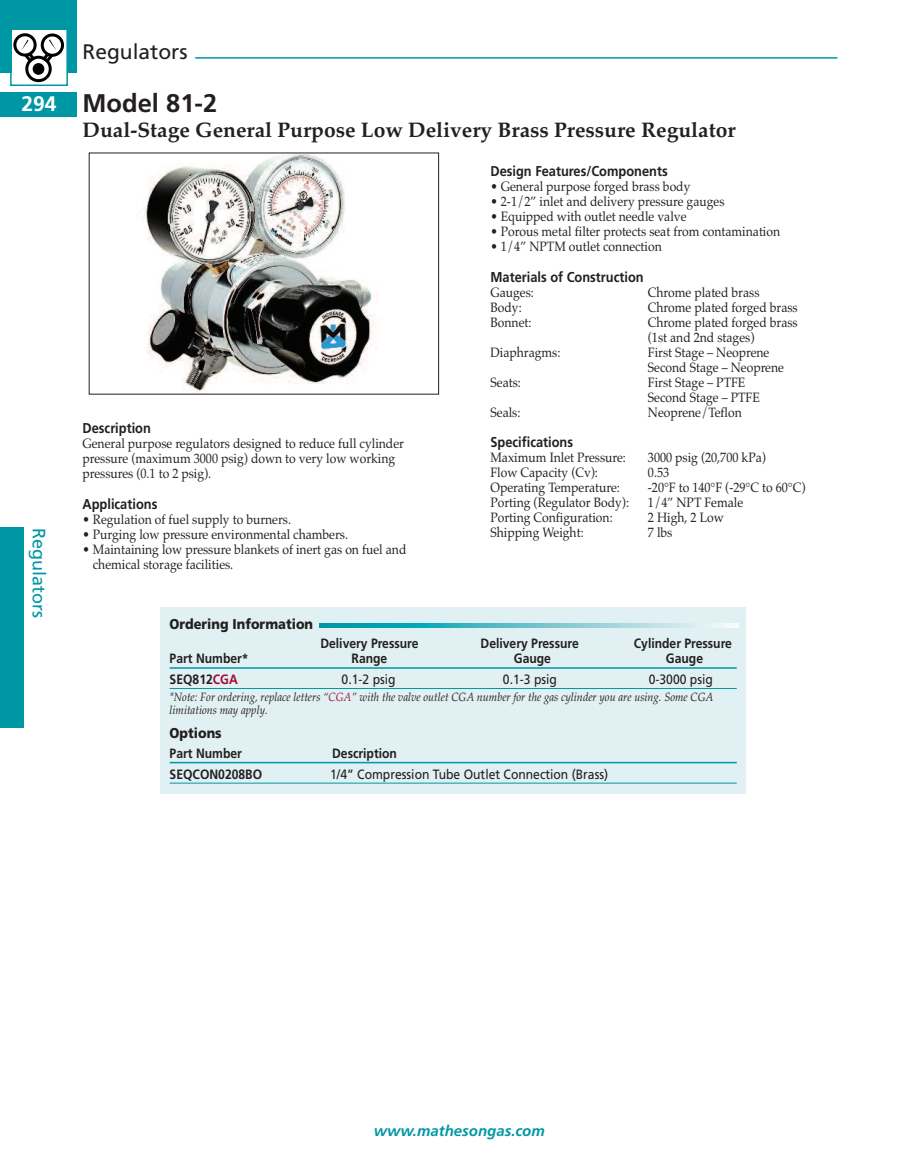
<style>
.page{position:relative;width:905px;height:1175px;background:#fff}
.page>*{position:absolute;margin:0;border:0;box-sizing:border-box;transform-origin:0 0}
.t1{font:700 25.5px "Frutiger";color:#231f20}
.t2{font:700 21px "Palatino";color:#231f20}
.t3{font:21px "Frutiger";color:#231f20}
.t4{font:700 21px "Frutiger";color:#fff}
.t5{font:18px "Frutiger";color:#0097a4}
.t6{font:italic 700 15px "Frutiger";color:#0097a4}
.t7{font:700 14.25px "Frutiger";color:#231f20;scale:.9 1}
.t8{font:900 14.25px "Frutiger";color:#231f20;scale:.9 1}
.t9{font:13.5px/15px "Palatino";color:#231f20;scale:.9 1}
.t10{font:700 13.5px "Frutiger";color:#231f20;scale:.9 1}
.t11{font:13.5px "Frutiger";color:#231f20;scale:.9 1}
.t12{font:italic 12px/13.5px "Palatino";color:#231f20;scale:.9 1}
.s1{color:#a30a34}
</style>
<div class="page">
<div style="left:0;top:0;width:77px;height:73px;background:#0097a4"></div>
<div style="left:0;top:526px;width:24px;height:201px;background:#0097a4"></div>
<hr style="left:195px;top:57px;width:642px;height:2px;background:#0097a4">
<div style="left:0;top:92px;width:77px;height:25px;background:#0097a4"></div>
<div style="left:12px;top:30px;width:54px;height:54px;background:#fff"></div>
<svg style="left:27px;top:57px;width:23px;height:24px"></svg>
<div style="left:25px;top:56px;width:27px;height:26px;border:3px solid #000;border-radius:50%"></div>
<div style="left:33px;top:63px;width:11px;height:12px;background:#000;border-radius:50%"></div>
<svg style="left:15px;top:35px;width:20px;height:20px"></svg>
<div style="left:13px;top:33px;width:24px;height:24px;border:3px solid #000;border-radius:50%"></div>
<svg style="left:42px;top:35px;width:20px;height:20px"></svg>
<div style="left:41px;top:33px;width:23px;height:24px;border:3px solid #000;border-radius:50%"></div>
<svg style="left:21px;top:39px;width:35px;height:25px"></svg>
<div style="left:10px;top:28px;width:58px;height:58px;border:2px solid #0097a4"></div>
<img style="left:139px;top:155px;width:239px;height:237px">
<div style="left:160px;top:607px;width:585px;height:187px;background:#e1f0f3"></div>
<hr style="left:170px;top:667px;width:566px;height:1px;background:#0097a4">
<hr style="left:170px;top:688px;width:566px;height:1px;background:#0097a4">
<hr style="left:170px;top:762px;width:566px;height:1px;background:#0097a4">
<hr style="left:170px;top:783px;width:566px;height:1px;background:#0097a4">
<svg style="left:320px;top:623px;width:418px;height:4px;background:#6ac3cc"></svg>
<h2 class="t4" style="left:21px;top:96px;width:37px">294</h2>
<h3 class="t5" style="left:46px;top:528px;width:91px;rotate:90deg">Regulators</h3>
<h2 class="t3" style="left:82px;top:44px;width:106px">Regulators</h2>
<h1 class="t1" style="left:82px;top:93px;width:136px">Model 81-2</h1>
<h2 class="t2" style="left:82px;top:118px;width:654px">Dual-Stage General Purpose Low Delivery Brass Pressure Regulator</h2>
<p class="t7" style="left:83px;top:422px;width:77px">Description</p>
<p class="t9" style="left:83px;top:436px;width:358px">General purpose regulators designed to reduce full cylinder pressure (maximum 3000 psig) down to very low working pressures (0.1 to 2 psig).</p>
<p class="t7" style="left:83px;top:498px;width:85px">Applications</p>
<p class="t9" style="left:83px;top:511px;width:233px">• Regulation of fuel supply to burners.</p>
<p class="t9" style="left:83px;top:526px;width:296px">• Purging low pressure environmental chambers.</p>
<p class="t9" style="left:93px;top:541px;width:350px;text-indent:-10px">• Maintaining low pressure blankets of inert gas on fuel and chemical storage facilities.</p>
<p class="t8" style="left:170px;top:618px;width:161px">Ordering Information</p>
<p class="t7" style="left:490px;top:165px;width:198px">Design Features/Components</p>
<p class="t9" style="left:490px;top:178px;width:224px">• General purpose forged brass body</p>
<p class="t9" style="left:490px;top:193px;width:261px">• 2-1/2” inlet and delivery pressure gauges</p>
<p class="t9" style="left:490px;top:208px;width:219px">• Equipped with outlet needle valve</p>
<p class="t9" style="left:490px;top:223px;width:323px">• Porous metal filter protects seat from contamination</p>
<p class="t9" style="left:490px;top:238px;width:192px">• 1/4” NPTM outlet connection</p>
<p class="t7" style="left:490px;top:271px;width:172px">Materials of Construction</p>
<p class="t9" style="left:490px;top:284px;width:50px">Gauges:</p>
<p class="t9" style="left:648px;top:284px;width:125px">Chrome plated brass</p>
<p class="t9" style="left:490px;top:299px;width:36px">Body:</p>
<p class="t9" style="left:648px;top:299px;width:168px">Chrome plated forged brass</p>
<p class="t9" style="left:490px;top:314px;width:47px">Bonnet:</p>
<p class="t9" style="left:648px;top:314px;width:168px">Chrome plated forged brass (1st and 2nd stages)</p>
<p class="t9" style="left:490px;top:344px;width:79px">Diaphragms:</p>
<p class="t9" style="left:648px;top:344px;width:153px">First Stage – Neoprene<br>Second Stage – Neoprene</p>
<p class="t9" style="left:490px;top:374px;width:35px">Seats:</p>
<p class="t9" style="left:648px;top:374px;width:126px">First Stage – PTFE<br>Second Stage – PTFE</p>
<p class="t9" style="left:490px;top:404px;width:35px">Seals:</p>
<p class="t9" style="left:648px;top:404px;width:106px">Neoprene/Teflon</p>
<p class="t7" style="left:490px;top:436px;width:93px">Specifications</p>
<p class="t9" style="left:490px;top:450px;width:152px">Maximum Inlet Pressure:</p>
<p class="t9" style="left:648px;top:450px;width:132px">3000 psig (20,700 kPa)</p>
<p class="t9" style="left:490px;top:465px;width:121px">Flow Capacity (Cv):</p>
<p class="t9" style="left:648px;top:465px;width:25px">0.53</p>
<p class="t9" style="left:490px;top:480px;width:145px">Operating Temperature:</p>
<p class="t9" style="left:648px;top:480px;width:176px">-20°F to 140°F (-29°C to 60°C)</p>
<p class="t9" style="left:490px;top:495px;width:155px">Porting (Regulator Body):</p>
<p class="t9" style="left:648px;top:495px;width:107px">1/4” NPT Female</p>
<p class="t9" style="left:490px;top:510px;width:137px">Porting Configuration:</p>
<p class="t9" style="left:648px;top:510px;width:86px">2 High, 2 Low</p>
<p class="t9" style="left:490px;top:525px;width:105px">Shipping Weight:</p>
<p class="t9" style="left:648px;top:525px;width:29px">7 lbs</p>
<p class="t10" style="left:320px;top:638px;width:111px">Delivery Pressure</p>
<p class="t10" style="left:480px;top:638px;width:111px">Delivery Pressure</p>
<p class="t10" style="left:634px;top:638px;width:111px">Cylinder Pressure</p>
<p class="t10" style="left:170px;top:653px;width:89px">Part Number*</p>
<p class="t10" style="left:351px;top:653px;width:41px">Range</p>
<p class="t10" style="left:514px;top:653px;width:43px">Gauge</p>
<p class="t10" style="left:666px;top:653px;width:43px">Gauge</p>
<p class="t10" style="left:170px;top:674px;width:77px">SEQ812<span class="s1">CGA</span></p>
<p class="t11" style="left:341px;top:674px;width:62px">0.1-2 psig</p>
<p class="t11" style="left:503px;top:674px;width:62px">0.1-3 psig</p>
<p class="t11" style="left:648px;top:674px;width:73px">0-3000 psig</p>
<p class="t12" style="left:170px;top:689px;width:605px">*Note: For ordering, replace letters “<span class="s1">CGA</span>” with the valve outlet CGA number for the gas cylinder you are using. Some CGA limitations may apply.</p>
<p class="t8" style="left:170px;top:727px;width:59px">Options</p>
<p class="t10" style="left:170px;top:747px;width:82px">Part Number</p>
<p class="t10" style="left:332px;top:747px;width:73px">Description</p>
<p class="t10" style="left:170px;top:768px;width:104px">SEQCON0208BO</p>
<p class="t11" style="left:330px;top:768px;width:310px">1/4” Compression Tube Outlet Connection (Brass)</p>
<p class="t6" style="left:374px;top:1125px;width:172px">www.mathesongas.com</p>
</div>
